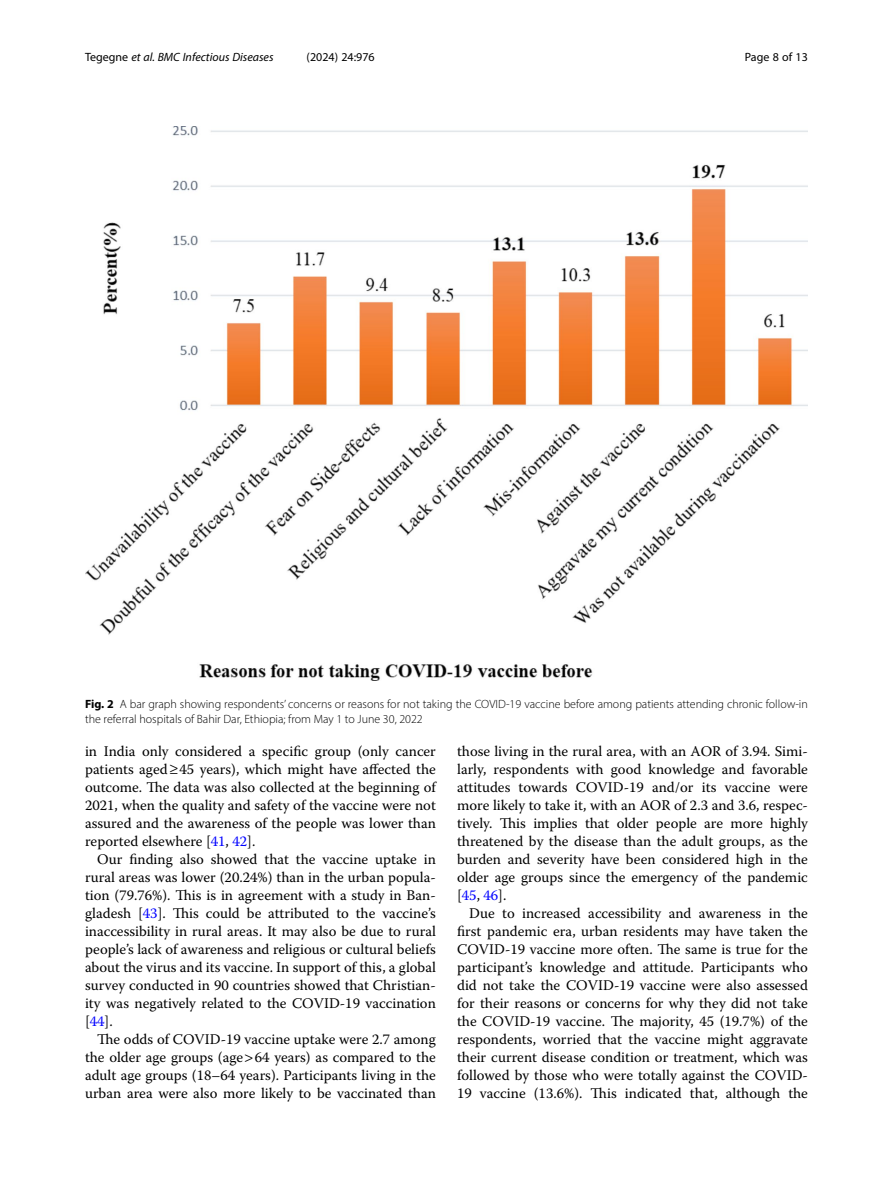
<style>
.page{position:relative;width:893px;height:1191px;background:#fff}
.page>*{position:absolute;margin:0;border:0;box-sizing:border-box;transform-origin:0 0}
.Body_Text_Indent{font:14.7px/18px "Warnock Pro";color:#000;text-align:justify}
.Figure_Caption{font:300 12px/15px "Myriad Pro";color:#000}
.t1{font:italic 12px "Myriad Pro";color:#000}
.t2{font:12px "Myriad Pro";color:#000}
.s1{font-style:normal}
.s2{font-weight:700}
.s3{color:#00f}
</style>
<div class="page">
<img style="left:85px;top:126px;width:723px;height:554px">
<p class="t1" style="left:85px;top:50px;width:190px"><span class="s1">Tegegne</span> et al. BMC Infectious Diseases</p>
<p class="t2" style="left:307px;top:50px;width:70px">(2024) 24:976</p>
<p class="t2" style="left:745px;top:50px;width:65px">Page 8 of 13</p>
<p class="Figure_Caption" style="left:85px;top:696px;width:724px"><span class="s2">Fig. 2</span> A bar graph showing respondents’ concerns or reasons for not taking the COVID-19 vaccine before among patients attending chronic follow-in the referral hospitals of Bahir Dar, Ethiopia; from May 1 to June 30, 2022</p>
<p class="Body_Text_Indent" style="left:85px;top:742px;width:352px">in India only considered a specific group (only cancer patients aged≥45 years), which might have affected the outcome. The data was also collected at the beginning of 2021, when the quality and safety of the vaccine were not assured and the awareness of the people was lower than reported elsewhere [<span class="s3">41</span>, <span class="s3">42</span>].</p>
<p class="Body_Text_Indent" style="left:85px;top:850px;width:352px;text-indent:12px">Our finding also showed that the vaccine uptake in rural areas was lower (20.24%) than in the urban popula&shy;tion (79.76%). This is in agreement with a study in Ban&shy;gladesh [<span class="s3">43</span>]. This could be attributed to the vaccine’s inaccessibility in rural areas. It may also be due to rural people’s lack of awareness and religious or cultural beliefs about the virus and its vaccine. In support of this, a global survey conducted in 90 countries showed that Christian&shy;ity was negatively related to the COVID-19 vaccination [<span class="s3">44</span>].</p>
<p class="Body_Text_Indent" style="left:85px;top:1030px;width:352px;text-indent:12px">The odds of COVID-19 vaccine uptake were 2.7 among the older age groups (age 64 years) as compared to the adult age groups (18–64 years). Participants living in the urban area were also more likely to be vaccinated than</p>
<p class="Body_Text_Indent" style="left:457px;top:742px;width:352px">those living in the rural area, with an AOR of 3.94. Simi&shy;larly, respondents with good knowledge and favorable attitudes towards COVID-19 and/or its vaccine were more likely to take it, with an AOR of 2.3 and 3.6, respec&shy;tively. This implies that older people are more highly threatened by the disease than the adult groups, as the burden and severity have been considered high in the older age groups since the emergency of the pandemic [<span class="s3">45</span>, <span class="s3">46</span>].</p>
<p class="Body_Text_Indent" style="left:457px;top:904px;width:352px;text-indent:12px">Due to increased accessibility and awareness in the first pandemic era, urban residents may have taken the COVID-19 vaccine more often. The same is true for the participant’s knowledge and attitude. Participants who did not take the COVID-19 vaccine were also assessed for their reasons or concerns for why they did not take the COVID-19 vaccine. The majority, 45 (19.7%) of the respondents, worried that the vaccine might aggravate their current disease condition or treatment, which was followed by those who were totally against the COVID-19 vaccine (13.6%). This indicated that, although the</p>
</div>
